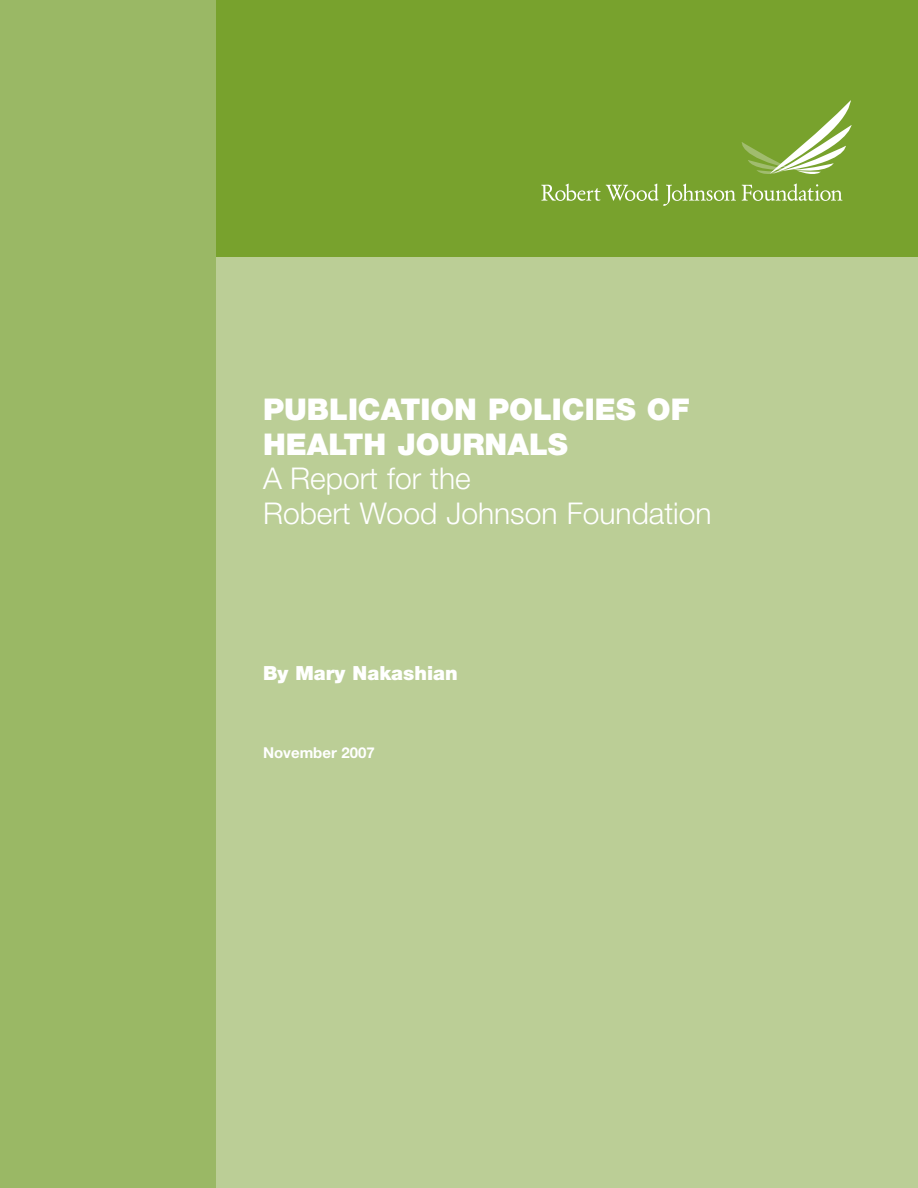
<style>
.page{position:relative;width:918px;height:1188px;background:#fff}
.page>*{position:absolute;margin:0;border:0;box-sizing:border-box;transform-origin:0 0}
.t1{font:300 30px/34.5px "Helvetica Neue LT";color:#fff}
.t2{font:900 30px/34.5px "Helvetica Neue LT";color:#fff}
.t3{font:900 19.5px "Helvetica Neue LT";color:#fff}
.t4{font:700 15px "Helvetica Neue LT";color:#fff}
</style>
<div class="page">
<div style="left:216px;top:0;width:702px;height:266px;background:#78a22d"></div>
<div style="left:205px;top:257px;width:713px;height:931px;background:#bbce96"></div>
<div style="left:0;top:0;width:216px;height:1188px;background:#9ab865"></div>
<svg style="left:541px;top:100px;width:311px;height:106px"></svg>
<p class="t2" style="left:263px;top:395px;width:428px">PUBLICATION POLICIES OF<br>HEALTH JOURNALS</p>
<p class="t1" style="left:263px;top:464px;width:450px">A Report for the<br>Robert Wood Johnson Foundation</p>
<p class="t3" style="left:263px;top:666px;width:196px">By Mary Nakashian</p>
<p class="t4" style="left:263px;top:747px;width:113px">November 2007</p>
</div>
